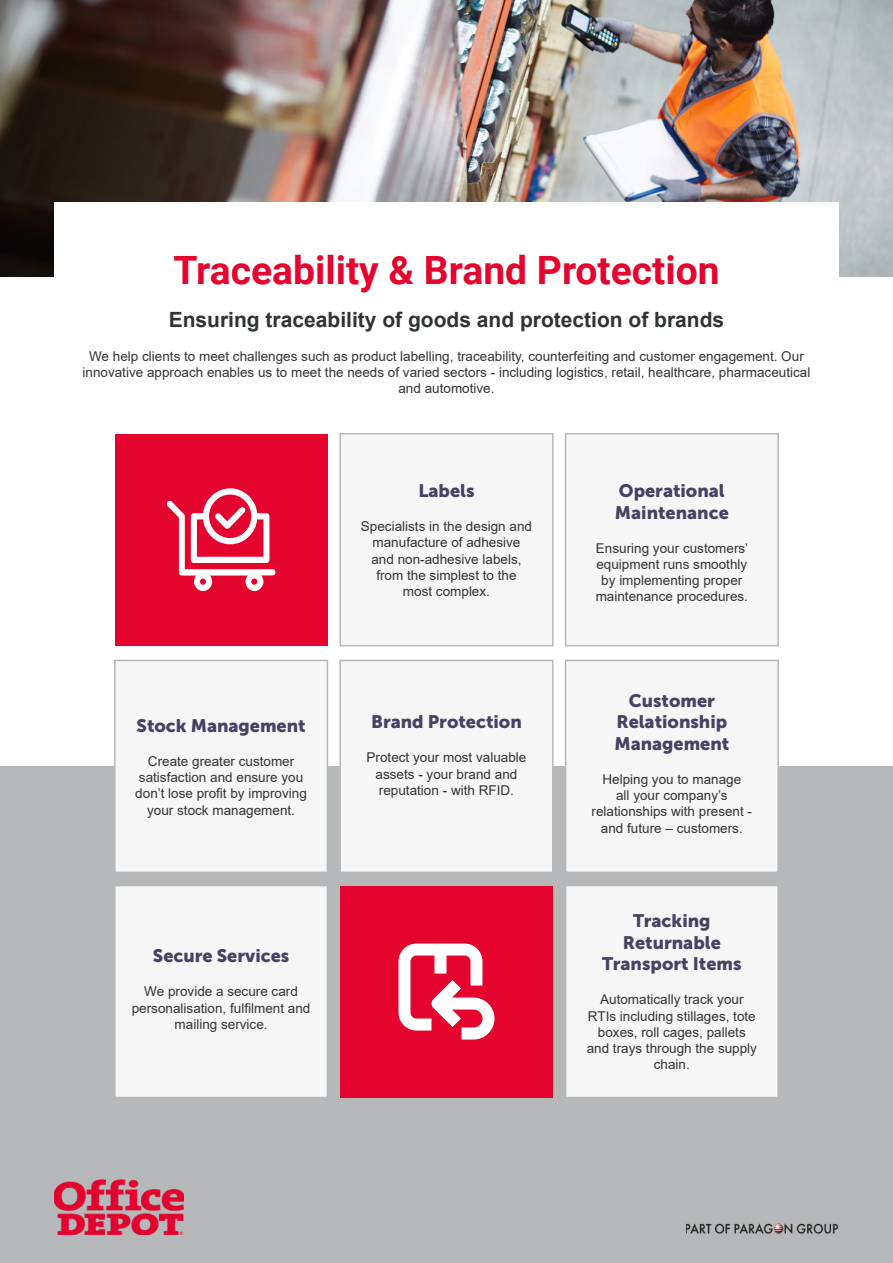
<style>
.page{position:relative;width:893px;height:1263px;background:#fff}
.page>*{position:absolute;margin:0;border:0;box-sizing:border-box;transform-origin:0 0}
.t1{font:700 39px "Roboto";color:#e4042d}
.t2{font:700 21px "Arial";color:#303335}
.t3{font:18px/21.6px "Museo Sans 900";color:#454263;text-align:center}
.t4{font:13.5px/16.2px "Arial";color:#303335;text-align:center}
</style>
<div class="page">
<div style="left:0;top:766px;width:893px;height:497px;background:#b7b8b9"></div>
<img style="left:0;top:0;width:893px;height:276px">
<div style="left:54px;top:202px;width:785px;height:91px;background:#fff"></div>
<div style="left:339px;top:433px;width:215px;height:213px;background:#f6f6f6;border:2px solid #b7b8b9"></div>
<div style="left:115px;top:434px;width:212px;height:212px;background:#e4042d"></div>
<div style="left:114px;top:885px;width:214px;height:213px;background:#f6f6f6;border:2px solid #b7b8b9"></div>
<div style="left:340px;top:885px;width:213px;height:212px;background:#e4042d"></div>
<div style="left:114px;top:660px;width:214px;height:213px;background:#f6f6f6;border:2px solid #b7b8b9"></div>
<div style="left:339px;top:660px;width:215px;height:213px;background:#f6f6f6;border:2px solid #b7b8b9"></div>
<div style="left:565px;top:885px;width:214px;height:213px;background:#f6f6f6;border:2px solid #b7b8b9"></div>
<div style="left:565px;top:433px;width:214px;height:213px;background:#f6f6f6;border:2px solid #b7b8b9"></div>
<div style="left:565px;top:660px;width:214px;height:213px;background:#f6f6f6;border:2px solid #b7b8b9"></div>
<svg style="left:166px;top:488px;width:109px;height:103px"></svg>
<svg style="left:398px;top:943px;width:96px;height:96px"></svg>
<img style="left:54px;top:1179px;width:129px;height:55px">
<img style="left:686px;top:1223px;width:153px;height:10px">
<h1 class="t1" style="left:173px;top:242px;width:548px">Traceability &amp; Brand Protection</h1>
<h2 class="t2" style="left:169px;top:305px;width:557px">Ensuring traceability of goods and protection of brands</h2>
<p class="t4" style="left:83px;top:348px;width:729px">We help clients to meet challenges such as product labelling, traceability, counterfeiting and customer engagement. Our innovative approach enables us to meet the needs of varied sectors - including logistics, retail, healthcare, pharmaceutical and automotive.</p>
<h3 class="t3" style="left:137px;top:714px;width:171px">Stock Management</h3>
<p class="t4" style="left:135px;top:753px;width:173px">Create greater customer satisfaction and ensure you don’t lose profit by improving your stock management.</p>
<h3 class="t3" style="left:418px;top:480px;width:58px">Labels</h3>
<p class="t4" style="left:361px;top:518px;width:173px">Specialists in the design and manufacture of adhesive and non-adhesive labels, from the simplest to the most complex.</p>
<h3 class="t3" style="left:371px;top:711px;width:152px">Brand Protection</h3>
<p class="t4" style="left:367px;top:749px;width:161px">Protect your most valuable assets - your brand and reputation - with RFID.</p>
<h3 class="t3" style="left:153px;top:945px;width:138px">Secure Services</h3>
<p class="t4" style="left:132px;top:983px;width:180px">We provide a secure card personalisation, fulfilment and mailing service.</p>
<h3 class="t3" style="left:615px;top:480px;width:115px;text-align:left">Operational<br>Maintenance</h3>
<p class="t4" style="left:596px;top:540px;width:154px">Ensuring your customers’ equipment runs smoothly by implementing proper maintenance procedures.</p>
<h3 class="t3" style="left:614px;top:689px;width:116px">Customer<br>Relationship<br>Management</h3>
<p class="t4" style="left:592px;top:771px;width:162px">Helping you to manage<br>all your company’s relationships with present - and future – customers.</p>
<h3 class="t3" style="left:602px;top:910px;width:141px">Tracking<br>Returnable<br>Transport Items</h3>
<p class="t4" style="left:587px;top:991px;width:172px">Automatically track your<br>RTIs including stillages, tote boxes, roll cages, pallets and trays through the supply chain.</p>
</div>
